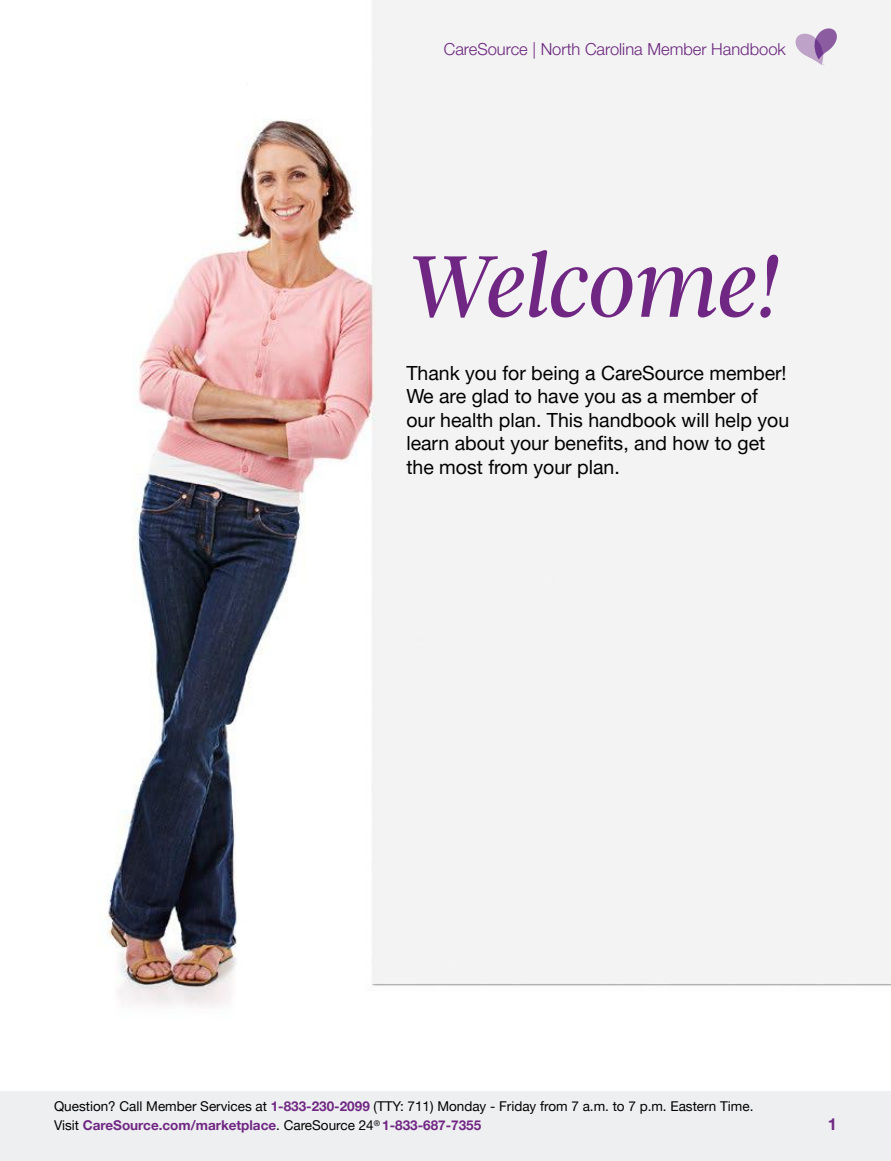
<style>
.page{position:relative;width:891px;height:1161px;background:#fff}
.page>*{position:absolute;margin:0;border:0;box-sizing:border-box;transform-origin:0 0}
.t1{font:italic 300 97.5px "Argent CF";letter-spacing:-.015em;color:#702784}
.t2{font:19.5px/23.4px "Helvetica Neue LT Pro";color:#000}
.t3{font:300 16.5px "Helvetica Neue LT Pro";color:#702784}
.t4{font:700 16.5px "Helvetica Neue LT Pro";color:#702784}
.t5{font:13.5px/19.5px "Helvetica Neue LT Pro";color:#000}
.s1{font-weight:700;color:#702784}
</style>
<div class="page">
<div style="left:0;top:1091px;width:891px;height:70px;background:#eeeff0"></div>
<img style="left:106px;top:0;width:785px;height:1007px">
<div style="left:81px;top:48px;width:166px;height:43px;background:#fff"></div>
<p class="t3" style="left:444px;top:39px;width:344px">CareSource | North Carolina Member Handbook</p>
<h2 class="t1" style="left:406px;top:236px;width:373px">Welcome!</h2>
<p class="t2" style="left:406px;top:361px;width:384px">Thank you for being a CareSource member!<br>We are glad to have you as a member of our health plan. This handbook will help you learn about your benefits, and how to get the most from your plan.</p>
<p class="t5" style="left:54px;top:1096px;width:701px">Question? Call Member Services at <span class="s1">1-833-230-2099</span> (TTY: 711) Monday - Friday from 7 a.m. to 7 p.m. Eastern Time.<br>Visit <span class="s1">CareSource.com/marketplace</span>. CareSource 24<sup>®</sup> <span class="s1">1-833-687-7355</span></p>
<p class="t4" style="left:828px;top:1114px;width:11px">1</p>
</div>
